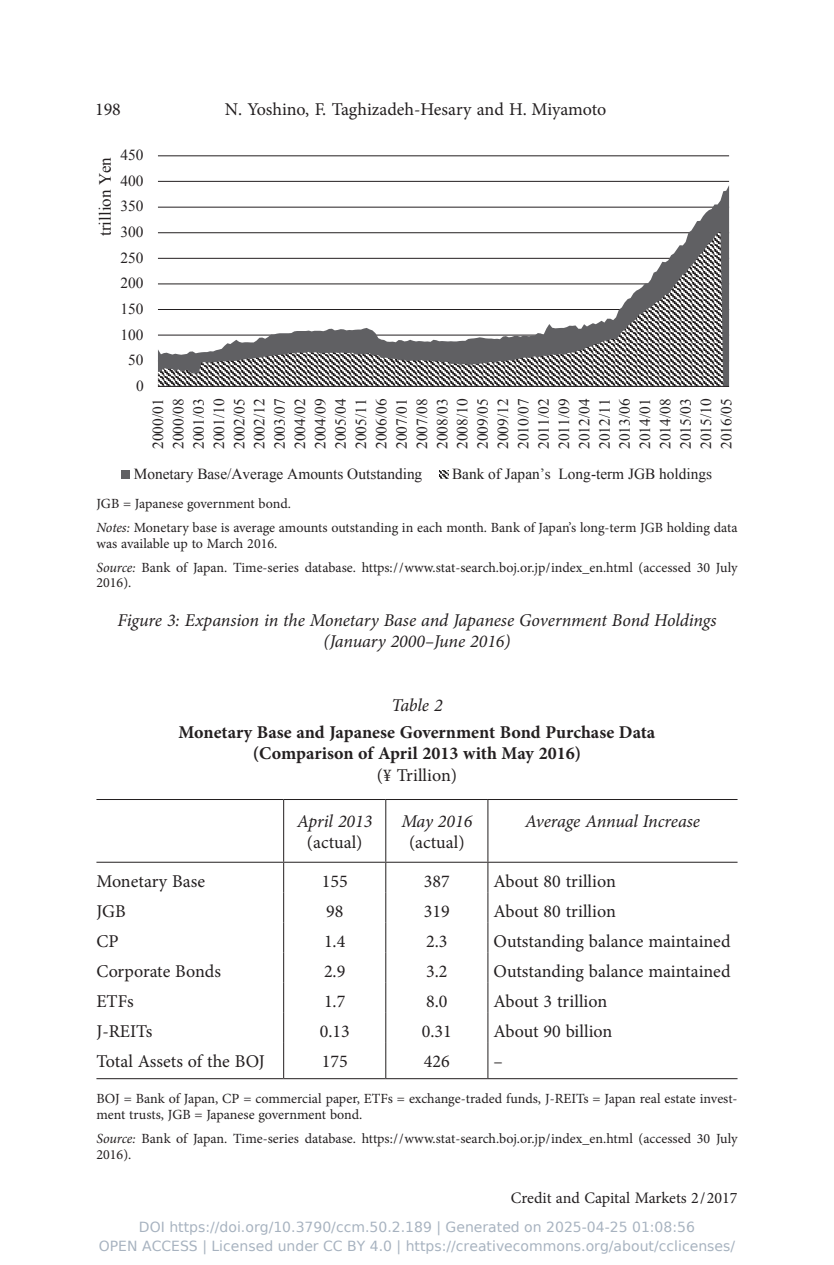
<style>
.page{position:relative;width:834px;height:1265px;background:#fff}
.page>*{position:absolute;margin:0;border:0;box-sizing:border-box;transform-origin:0 0}
.t1{font:18px "Minion Pro";color:#231f20}
.t2{font:italic 18px/21.2px "Minion Pro";letter-spacing:-.005em;color:#231f20;text-align:center}
.t3{font:700 18px/21.2px "Minion Pro";color:#231f20;text-align:center}
.t4{font:17px "Times New Roman";color:#231f20}
.t5{font:16px "Minion Pro";color:#231f20}
.t6{font:15.4px/20.2px "Times New Roman";color:#231f20;text-align:justify}
.t7{font:14px/15.6px "Minion Pro";color:#231f20}
.t8{font:14px "DejaVu Sans";color:rgb(36 64 97/.4)}
.s1{font-style:italic}
</style>
<div class="page">
<hr style="left:96px;top:799px;width:187px;height:1px;background:#231f20">
<hr style="left:283px;top:799px;width:103px;height:1px;background:#231f20">
<hr style="left:283px;top:800px;width:1px;height:61px;background:#231f20">
<hr style="left:386px;top:799px;width:102px;height:1px;background:#231f20">
<hr style="left:385px;top:800px;width:1px;height:61px;background:#231f20">
<hr style="left:488px;top:799px;width:249px;height:1px;background:#231f20">
<hr style="left:487px;top:800px;width:1px;height:61px;background:#231f20">
<hr style="left:96px;top:861px;width:187px;height:1px;background:#231f20">
<hr style="left:283px;top:861px;width:103px;height:1px;background:#231f20">
<hr style="left:283px;top:862px;width:1px;height:30px;background:#231f20">
<hr style="left:386px;top:861px;width:102px;height:1px;background:#231f20">
<hr style="left:385px;top:862px;width:1px;height:30px;background:#231f20">
<hr style="left:488px;top:861px;width:249px;height:1px;background:#231f20">
<hr style="left:487px;top:862px;width:1px;height:30px;background:#231f20">
<hr style="left:283px;top:892px;width:1px;height:30px;background:#231f20">
<hr style="left:385px;top:892px;width:1px;height:30px;background:#231f20">
<hr style="left:487px;top:892px;width:1px;height:30px;background:#231f20">
<hr style="left:283px;top:922px;width:1px;height:30px;background:#231f20">
<hr style="left:385px;top:922px;width:1px;height:30px;background:#231f20">
<hr style="left:487px;top:922px;width:1px;height:30px;background:#231f20">
<hr style="left:283px;top:952px;width:1px;height:30px;background:#231f20">
<hr style="left:385px;top:952px;width:1px;height:30px;background:#231f20">
<hr style="left:487px;top:952px;width:1px;height:30px;background:#231f20">
<hr style="left:283px;top:982px;width:1px;height:30px;background:#231f20">
<hr style="left:385px;top:982px;width:1px;height:30px;background:#231f20">
<hr style="left:487px;top:982px;width:1px;height:30px;background:#231f20">
<hr style="left:283px;top:1012px;width:1px;height:30px;background:#231f20">
<hr style="left:385px;top:1012px;width:1px;height:30px;background:#231f20">
<hr style="left:487px;top:1012px;width:1px;height:30px;background:#231f20">
<hr style="left:283px;top:1042px;width:1px;height:36px;background:#231f20">
<hr style="left:385px;top:1042px;width:1px;height:36px;background:#231f20">
<hr style="left:487px;top:1042px;width:1px;height:36px;background:#231f20">
<hr style="left:96px;top:1078px;width:187px;height:1px;background:#231f20">
<hr style="left:283px;top:1078px;width:103px;height:1px;background:#231f20">
<hr style="left:386px;top:1078px;width:102px;height:1px;background:#231f20">
<hr style="left:488px;top:1078px;width:249px;height:1px;background:#231f20">
<hr style="left:158px;top:181px;width:571px;height:1px;background:#231f20">
<hr style="left:158px;top:155px;width:571px;height:1px;background:#231f20">
<svg style="left:158px;top:185px;width:571px;height:47px"></svg>
<svg style="left:158px;top:232px;width:571px;height:154px"></svg>
<hr style="left:158px;top:386px;width:571px;height:1px;background:#231f20">
<div style="left:122px;top:470px;width:8px;height:8px;background:#606063"></div>
<svg style="left:440px;top:470px;width:8px;height:8px"></svg>
<p class="t1" style="left:95px;top:97px;width:27px">198</p>
<p class="t1" style="left:225px;top:97px;width:383px">N. Yoshino, F. Taghizadeh-Hesary and H. Miyamoto</p>
<p class="t4" style="left:93px;top:236px;width:80px;rotate:-90deg">trillion Yen</p>
<p class="t6" style="left:120px;top:145px;width:25px">450</p>
<p class="t6" style="left:120px;top:170px;width:25px">400</p>
<p class="t6" style="left:120px;top:196px;width:25px">350</p>
<p class="t6" style="left:120px;top:221px;width:25px">300</p>
<p class="t6" style="left:120px;top:247px;width:25px">250</p>
<p class="t6" style="left:120px;top:273px;width:25px">200</p>
<p class="t6" style="left:120px;top:298px;width:25px">150</p>
<p class="t6" style="left:120px;top:324px;width:25px">100</p>
<p class="t6" style="left:128px;top:350px;width:17px">50</p>
<p class="t6" style="left:136px;top:375px;width:9px">0</p>
<p class="t6" style="left:148px;top:449px;width:52px;rotate:-90deg">2000/01<br>2000/08<br>2001/03<br>2001/10<br>2002/05<br>2002/12<br>2003/07<br>2004/02<br>2004/09<br>2005/04<br>2005/11<br>2006/06<br>2007/01<br>2007/08<br>2008/03<br>2008/10<br>2009/05<br>2009/12<br>2010/07<br>2011/02<br>2011/09<br>2012/04<br>2012/11<br>2013/06<br>2014/01<br>2014/08<br>2015/03<br>2015/10<br>2016/05</p>
<p class="t6" style="left:134px;top:463px;width:290px">Monetary Base/Average Amounts Outstanding</p>
<p class="t6" style="left:452px;top:463px;width:261px">Bank of Japan’s Long-term JGB holdings</p>
<p class="t7" style="left:96px;top:491px;width:642px;line-height:24px">JGB = Japanese government bond.<br><span class="s1">Notes:</span> Monetary base is average amounts outstanding in each month. Bank of Japan’s long-term JGB holding data</p>
<p class="t7" style="left:96px;top:531px;width:642px;line-height:24px">was available up to March 2016.<br><span class="s1">Source:</span> Bank of Japan. Time-series database. https:/ /www.stat-search.boj.or.jp/index_en.html (accessed 30 July</p>
<p class="t7" style="left:96px;top:575px;width:36px">2016).</p>
<p class="t2" style="left:117px;top:609px;width:600px">Figure 3: Expansion in the Monetary Base and Japanese Government Bond Holdings (January 2000–June 2016)</p>
<p class="t2" style="left:391px;top:694px;width:53px">Table 2</p>
<p class="t3" style="left:178px;top:721px;width:478px">Monetary Base and Japanese Government Bond Purchase Data (Comparison of April 2013 with May 2016)</p>
<p class="t1" style="left:377px;top:762px;width:82px">(¥ Trillion)</p>
<p class="t2" style="left:297px;top:810px;width:77px">April 2013</p>
<p class="t1" style="left:307px;top:830px;width:57px">(actual)</p>
<p class="t2" style="left:525px;top:810px;width:176px">Average Annual Increase</p>
<p class="t2" style="left:401px;top:810px;width:72px">May 2016</p>
<p class="t1" style="left:409px;top:830px;width:57px">(actual)</p>
<p class="t1" style="left:96px;top:868px;width:110px">Monetary Base</p>
<p class="t1" style="left:322px;top:868px;width:27px">155</p>
<p class="t1" style="left:424px;top:868px;width:27px">387</p>
<p class="t1" style="left:493px;top:868px;width:124px">About 80 trillion</p>
<p class="t1" style="left:96px;top:898px;width:31px">JGB</p>
<p class="t1" style="left:326px;top:898px;width:19px">98</p>
<p class="t1" style="left:424px;top:898px;width:27px">319</p>
<p class="t1" style="left:493px;top:898px;width:124px">About 80 trillion</p>
<p class="t1" style="left:96px;top:929px;width:24px">CP</p>
<p class="t1" style="left:324px;top:929px;width:23px">1.4</p>
<p class="t1" style="left:426px;top:929px;width:23px">2.3</p>
<p class="t1" style="left:493px;top:929px;width:238px">Outstanding balance maintained</p>
<p class="t1" style="left:96px;top:959px;width:126px">Corporate Bonds</p>
<p class="t1" style="left:324px;top:959px;width:23px">2.9</p>
<p class="t1" style="left:426px;top:959px;width:23px">3.2</p>
<p class="t1" style="left:493px;top:959px;width:238px">Outstanding balance maintained</p>
<p class="t1" style="left:96px;top:989px;width:39px">ETFs</p>
<p class="t1" style="left:324px;top:989px;width:23px">1.7</p>
<p class="t1" style="left:426px;top:989px;width:23px">8.0</p>
<p class="t1" style="left:493px;top:989px;width:115px">About 3 trillion</p>
<p class="t1" style="left:96px;top:1019px;width:57px">J-REITs</p>
<p class="t1" style="left:319px;top:1019px;width:32px">0.13</p>
<p class="t1" style="left:421px;top:1019px;width:32px">0.31</p>
<p class="t1" style="left:493px;top:1019px;width:120px">About 90 billion</p>
<p class="t1" style="left:96px;top:1049px;width:170px">Total Assets of the BOJ</p>
<p class="t1" style="left:322px;top:1049px;width:27px">175</p>
<p class="t1" style="left:424px;top:1049px;width:27px">426</p>
<p class="t1" style="left:493px;top:1049px;width:11px">–</p>
<p class="t7" style="left:96px;top:1090px;width:642px">BOJ = Bank of Japan, CP = commercial paper, ETFs = exchange-traded funds, J-REITs = Japan real estate invest&shy;ment trusts, JGB = Japanese government bond.</p>
<p class="t7" style="left:96px;top:1130px;width:642px"><span class="s1">Source:</span> Bank of Japan. Time-series database. https:/ /www.stat-search.boj.or.jp/index_en.html (accessed 30 July<br>2016).</p>
<p class="t5" style="left:511px;top:1186px;width:228px">Credit and Capital Markets 2 / 2017</p>
<p class="t8" style="left:139px;top:1219px;width:557px">DOI https://doi.org/10.3790/ccm.50.2.189 | Generated on 2025-04-25 01:08:56</p>
<p class="t8" style="left:99px;top:1237px;width:637px">OPEN ACCESS | Licensed under CC BY 4.0 | https://creativecommons.org/about/cclicenses/</p>
</div>
